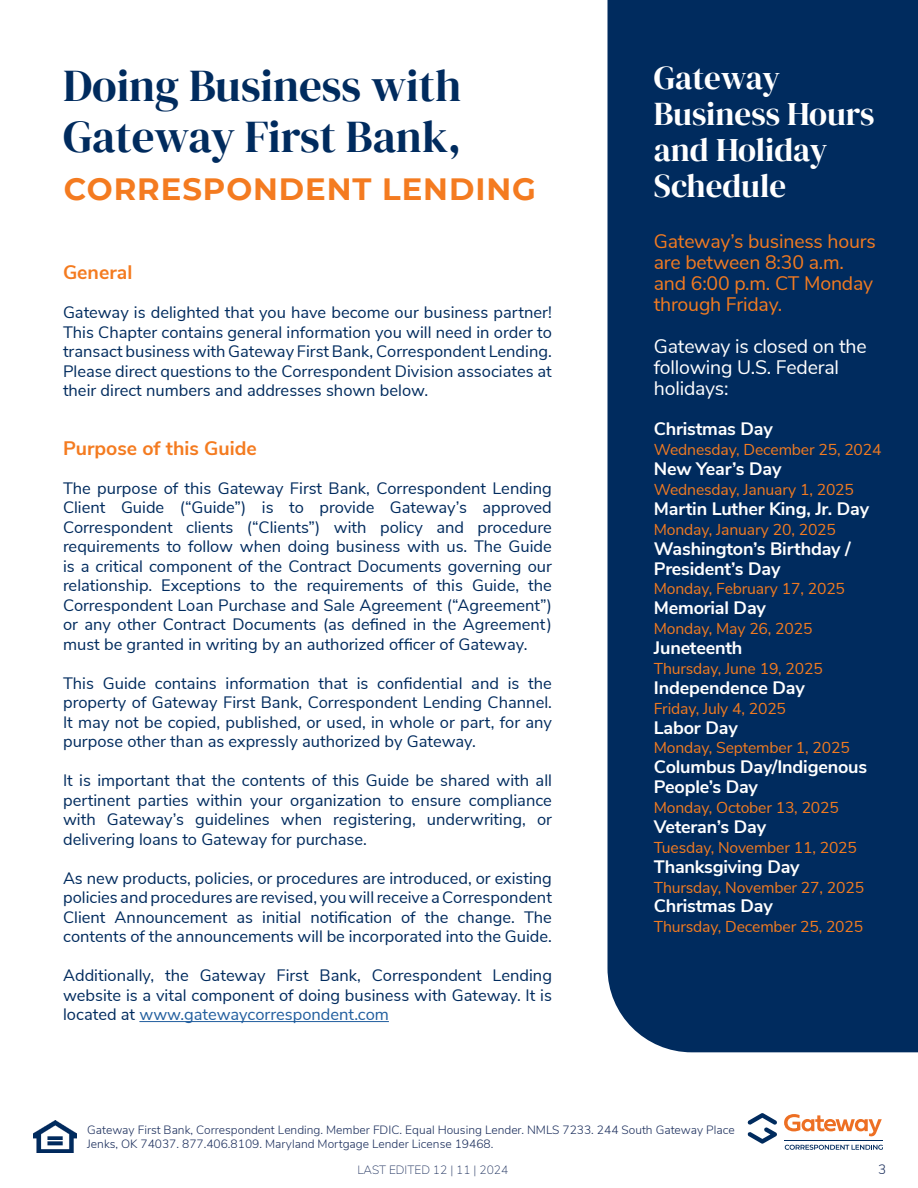
<style>
.page{position:relative;width:918px;height:1188px;background:#fff}
.page>*{position:absolute;margin:0;border:0;box-sizing:border-box;transform-origin:0 0}
.t1{font:45px/51px "DM Serif Display";color:#002b5e}
.t2{font:33px/36px "DM Serif Display";letter-spacing:-.005em;color:#fff}
.t3{font:700 30.75px "Montserrat";letter-spacing:.03em;color:#f47b20}
.t4{font:19.5px/21px "Nunito Sans";letter-spacing:-.01em;color:#f47b20}
.t5{font:19.5px/21px "Nunito Sans";letter-spacing:-.01em;color:#fff}
.t6{font:700 19.5px "Nunito Sans";color:#f47b20}
.t7{font:700 18px/19.8px "Nunito Sans";letter-spacing:-.01em;color:#fff}
.t8{font:16.5px/19.5px "Nunito Sans";color:#002b5e;text-align:justify}
.t9{font:15.75px "Nunito Sans";letter-spacing:-.01em;color:#f47b20}
.t10{font:300 13.5px "Nunito Sans";color:#1b2e5c}
.t11{font:300 12px/14.4px "Nunito Sans";color:#1b2e5c}
.t12{font:200 12px "Nunito Sans";color:#1b2e5c}
.s1{color:#215e9e}
</style>
<div class="page">
<img style="left:33px;top:1121px;width:44px;height:31px">
<svg style="left:784px;top:1114px;width:98px;height:22px"></svg>
<svg style="left:747px;top:1113px;width:30px;height:31px"></svg>
<svg style="left:785px;top:1145px;width:98px;height:5px"></svg>
<hr style="left:784px;top:1140px;width:99px;height:1px;background:#002b5e">
<hr style="left:139px;top:1021px;width:250px;height:1px;background:#215e9e">
<div style="left:608px;top:0;width:310px;height:1052px;background:#002b5e"></div>
<h1 class="t1" style="left:63px;top:61px;width:400px">Doing Business with<br>Gateway First Bank,</h1>
<h2 class="t2" style="left:654px;top:60px;width:222px">Gateway<br>Business Hours and Holiday<br>Schedule</h2>
<p class="t4" style="left:654px;top:229px;width:223px">Gateway’s business hours are between 8:30 a.m. and 6:00 p.m. CT Monday through Friday.</p>
<p class="t5" style="left:654px;top:334px;width:214px">Gateway is closed on the following U.S. Federal holidays:</p>
<p class="t7" style="left:654px;top:418px;width:121px">Christmas Day</p>
<p class="t9" style="left:654px;top:438px;width:229px">Wednesday, December 25, 2024</p>
<p class="t7" style="left:654px;top:458px;width:129px">New Year’s Day</p>
<p class="t9" style="left:654px;top:478px;width:202px">Wednesday, January 1, 2025</p>
<p class="t7" style="left:654px;top:498px;width:217px">Martin Luther King, Jr. Day</p>
<p class="t9" style="left:654px;top:518px;width:184px">Monday, January 20, 2025</p>
<p class="t7" style="left:654px;top:538px;width:199px">Washington’s Birthday /<br>President’s Day</p>
<p class="t9" style="left:654px;top:578px;width:193px">Monday, February 17, 2025</p>
<p class="t7" style="left:654px;top:597px;width:114px">Memorial Day</p>
<p class="t9" style="left:654px;top:617px;width:160px">Monday, May 26, 2025</p>
<p class="t7" style="left:654px;top:637px;width:90px">Juneteenth</p>
<p class="t9" style="left:654px;top:657px;width:171px">Thursday, June 19, 2025</p>
<p class="t7" style="left:654px;top:677px;width:153px">Independence Day</p>
<p class="t9" style="left:654px;top:697px;width:134px">Friday, July 4, 2025</p>
<p class="t7" style="left:654px;top:716px;width:85px">Labor Day</p>
<p class="t9" style="left:654px;top:737px;width:198px">Monday, September 1, 2025</p>
<p class="t7" style="left:654px;top:756px;width:215px">Columbus Day/Indigenous<br>People’s Day</p>
<p class="t9" style="left:654px;top:796px;width:187px">Monday, October 13, 2025</p>
<p class="t7" style="left:654px;top:816px;width:114px">Veteran’s Day</p>
<p class="t9" style="left:654px;top:836px;width:205px">Tuesday, November 11, 2025</p>
<p class="t7" style="left:654px;top:856px;width:147px">Thanksgiving Day</p>
<p class="t9" style="left:654px;top:876px;width:212px">Thursday, November 27, 2025</p>
<p class="t7" style="left:654px;top:895px;width:121px">Christmas Day</p>
<p class="t9" style="left:654px;top:915px;width:211px">Thursday, December 25, 2025</p>
<h3 class="t3" style="left:64px;top:167px;width:473px">CORRESPONDENT LENDING</h3>
<p class="t6" style="left:63px;top:258px;width:71px">General</p>
<p class="t8" style="left:63px;top:302px;width:490px">Gateway is delighted that you have become our business partner!<br>This Chapter contains general information you will need in order to transact business with Gateway First Bank, Correspondent Lending.<br>Please direct questions to the Correspondent Division associates at their direct numbers and addresses shown below.</p>
<p class="t6" style="left:63px;top:434px;width:195px">Purpose of this Guide</p>
<p class="t8" style="left:63px;top:477px;width:490px">The purpose of this Gateway First Bank, Correspondent Lending Client Guide (“Guide”) is to provide Gateway’s approved Correspondent clients (“Clients”) with policy and procedure requirements to follow when doing business with us. The Guide is a critical component of the Contract Documents governing our relationship. Exceptions to the requirements of this Guide, the Correspondent Loan Purchase and Sale Agreement (“Agreement”) or any other Contract Documents (as defined in the Agreement) must be granted in writing by an authorized officer of Gateway.</p>
<p class="t8" style="left:63px;top:672px;width:490px">This Guide contains information that is confidential and is the property of Gateway First Bank, Correspondent Lending Channel.<br>It may not be copied, published, or used, in whole or part, for any purpose other than as expressly authorized by Gateway.</p>
<p class="t8" style="left:63px;top:770px;width:490px">It is important that the contents of this Guide be shared with all pertinent parties within your organization to ensure compliance with Gateway’s guidelines when registering, underwriting, or delivering loans to Gateway for purchase.</p>
<p class="t8" style="left:63px;top:867px;width:490px">As new products, policies, or procedures are introduced, or existing policies and procedures are revised, you will receive a Correspondent Client Announcement as initial notification of the change. The contents of the announcements will be incorporated into the Guide.</p>
<p class="t8" style="left:63px;top:965px;width:490px">Additionally, the Gateway First Bank, Correspondent Lending website is a vital component of doing business with Gateway. It is located at <span class="s1">www.gatewaycorrespondent.com</span></p>
<p class="t11" style="left:87px;top:1121px;width:649px">Gateway First Bank, Correspondent Lending. Member FDIC. Equal Housing Lender. NMLS 7233. 244 South Gateway Place<br>Jenks, OK 74037. 877.406.8109. Maryland Mortgage Lender License 19468.</p>
<p class="t12" style="left:357px;top:1161px;width:152px">LAST EDITED 12 | 11 | 2024</p>
<p class="t10" style="left:878px;top:1159px;width:10px">3</p>
</div>
